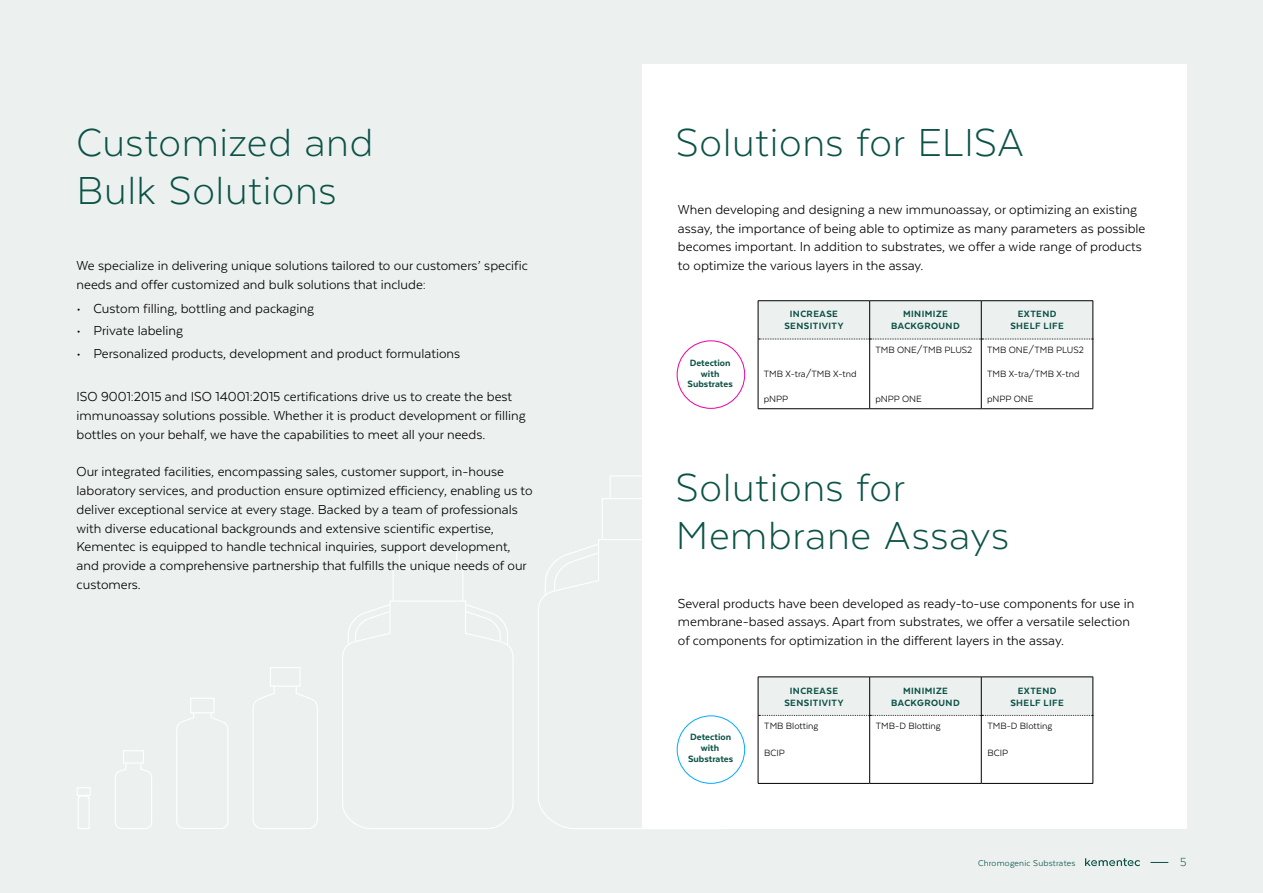
<style>
.page{position:relative;width:1263px;height:893px;background:#ecf1f0}
.page>*{position:absolute;margin:0;border:0;box-sizing:border-box;transform-origin:0 0}
.t1{font:300 45px/48px "Texta";letter-spacing:.015em;color:#0c5246}
.t2{font:15px/18.8px "Texta";color:#000}
.t3{font:300 13.5px "Texta";color:#0c5246}
.t4{font:10.5px "Texta";color:#000}
.t5{font:800 10.5px/12px "Texta";letter-spacing:.035em;color:#0c5246;text-align:center}
.t6{font:800 10.5px/10.9px "Texta";color:#0c5246;text-align:center}
.t7{font:9.75px "Texta";letter-spacing:.02em;color:#0c5246}
</style>
<div class="page">
<div style="left:642px;top:64px;width:544px;height:765px;background:#fff"></div>
<svg style="left:1085px;top:858px;width:55px;height:8px"></svg>
<svg style="left:1150px;top:862px;width:18px;height:1px"></svg>
<div style="left:123px;top:750px;width:21px;height:14px;border:1px solid #fff"></div>
<svg style="left:115px;top:762px;width:37px;height:67px"></svg>
<div style="left:190px;top:698px;width:25px;height:15px;border:1px solid #fff"></div>
<svg style="left:176px;top:711px;width:52px;height:118px"></svg>
<div style="left:270px;top:667px;width:31px;height:20px;border:1px solid #fff"></div>
<svg style="left:253px;top:684px;width:65px;height:145px"></svg>
<div style="left:77px;top:787px;width:14px;height:9px;border:1px solid #fff"></div>
<svg style="left:77px;top:795px;width:13px;height:34px"></svg>
<div style="left:392px;top:568px;width:71px;height:34px;border:1px solid #fff"></div>
<div style="left:399px;top:550px;width:58px;height:19px;border:1px solid #fff"></div>
<svg style="left:342px;top:600px;width:172px;height:229px"></svg>
<svg style="left:538px;top:539px;width:208px;height:290px"></svg>
<div style="left:602px;top:498px;width:90px;height:42px;border:1px solid #fff"></div>
<div style="left:610px;top:475px;width:74px;height:24px;border:1px solid #fff"></div>
<svg style="left:694px;top:543px;width:52px;height:53px"></svg>
<svg style="left:544px;top:543px;width:56px;height:53px"></svg>
<hr style="left:758px;top:783px;width:112px;height:1px;background:#000">
<hr style="left:870px;top:783px;width:111px;height:1px;background:#000">
<hr style="left:981px;top:783px;width:112px;height:1px;background:#000">
<div style="left:759px;top:678px;width:333px;height:38px;background:#ecf1f0"></div>
<hr style="left:869px;top:677px;width:1px;height:38px;background:#000">
<hr style="left:981px;top:677px;width:1px;height:38px;background:#000">
<hr style="left:1092px;top:677px;width:1px;height:38px;background:#000">
<hr style="left:869px;top:715px;width:1px;height:68px;background:#000">
<hr style="left:981px;top:715px;width:1px;height:68px;background:#000">
<hr style="left:1092px;top:715px;width:1px;height:68px;background:#000">
<hr style="left:758px;top:677px;width:112px;height:1px;background:#000">
<hr style="left:758px;top:677px;width:1px;height:38px;background:#000">
<hr style="left:870px;top:677px;width:111px;height:1px;background:#000">
<hr style="left:981px;top:677px;width:112px;height:1px;background:#000">
<hr style="left:758px;top:715px;width:1px;height:68px;background:#000">
<div style="left:677px;top:716px;width:68px;height:68px;border:1px solid #0af;border-radius:50%"></div>
<hr style="left:758px;top:408px;width:112px;height:1px;background:#000">
<hr style="left:870px;top:408px;width:111px;height:1px;background:#000">
<hr style="left:981px;top:408px;width:112px;height:1px;background:#000">
<svg style="left:759px;top:301px;width:333px;height:39px;background:#e8eceb"></svg>
<hr style="left:869px;top:301px;width:1px;height:38px;background:#000">
<hr style="left:981px;top:301px;width:1px;height:38px;background:#000">
<hr style="left:1092px;top:301px;width:1px;height:38px;background:#000">
<hr style="left:869px;top:339px;width:1px;height:69px;background:#000">
<hr style="left:981px;top:339px;width:1px;height:69px;background:#000">
<hr style="left:1092px;top:339px;width:1px;height:69px;background:#000">
<hr style="left:758px;top:300px;width:112px;height:1px;background:#000">
<hr style="left:758px;top:301px;width:1px;height:38px;background:#000">
<hr style="left:870px;top:300px;width:111px;height:1px;background:#000">
<hr style="left:981px;top:300px;width:112px;height:1px;background:#000">
<hr style="left:758px;top:339px;width:1px;height:69px;background:#000">
<div style="left:677px;top:341px;width:68px;height:68px;border:1px solid #f000a0;border-radius:50%"></div>
<h1 class="t1" style="left:77px;top:118px;width:298px">Customized and<br>Bulk Solutions</h1>
<p class="t2" style="left:77px;top:256px;width:453px">We specialize in delivering unique solutions tailored to our customers’ specific needs and offer customized and bulk solutions that include:</p>
<p class="t2" style="left:77px;top:299px;width:239px">• Custom filling, bottling and packaging</p>
<p class="t2" style="left:77px;top:321px;width:108px">• Private labeling</p>
<p class="t2" style="left:77px;top:344px;width:385px">• Personalized products, development and product formulations</p>
<p class="t2" style="left:77px;top:387px;width:451px">ISO 9001:2015 and ISO 14001:2015 certifications drive us to create the best immunoassay solutions possible. Whether it is product development or filling bottles on your behalf, we have the capabilities to meet all your needs.</p>
<p class="t2" style="left:77px;top:462px;width:458px">Our integrated facilities, encompassing sales, customer support, in-house laboratory services, and production ensure optimized efficiency, enabling us to deliver exceptional service at every stage. Backed by a team of professionals with diverse educational backgrounds and extensive scientific expertise, Kementec is equipped to handle technical inquiries, support development, and provide a comprehensive partnership that fulfills the unique needs of our customers.</p>
<h1 class="t1" style="left:676px;top:118px;width:349px">Solutions for ELISA</h1>
<p class="t2" style="left:678px;top:200px;width:469px">When developing and designing a new immunoassay, or optimizing an existing assay, the importance of being able to optimize as many parameters as possible becomes important. In addition to substrates, we offer a wide range of products to optimize the various layers in the assay.</p>
<p class="t6" style="left:687px;top:358px;width:47px;line-height:10.2px">Detection with<br>Substrates</p>
<p class="t5" style="left:784px;top:308px;width:61px;line-height:11.2px">INCREASE<br>SENSITIVITY</p>
<p class="t5" style="left:891px;top:308px;width:70px;line-height:11.2px">MINIMIZE<br>BACKGROUND</p>
<p class="t5" style="left:1010px;top:308px;width:55px;line-height:11.2px">EXTEND<br>SHELF LIFE</p>
<p class="t4" style="left:764px;top:369px;width:94px">TMB X-tra/TMB X-tnd</p>
<p class="t4" style="left:764px;top:393px;width:26px">pNPP</p>
<p class="t4" style="left:875px;top:344px;width:98px">TMB ONE/TMB PLUS2</p>
<p class="t4" style="left:875px;top:393px;width:48px">pNPP ONE</p>
<p class="t4" style="left:987px;top:344px;width:98px">TMB ONE/TMB PLUS2</p>
<p class="t4" style="left:987px;top:369px;width:94px">TMB X-tra/TMB X-tnd</p>
<p class="t4" style="left:987px;top:393px;width:48px">pNPP ONE</p>
<h1 class="t1" style="left:676px;top:463px;width:335px">Solutions for<br>Membrane Assays</h1>
<p class="t2" style="left:678px;top:593px;width:458px">Several products have been developed as ready-to-use components for use in membrane-based assays. Apart from substrates, we offer a versatile selection of components for optimization in the different layers in the assay.</p>
<p class="t6" style="left:688px;top:732px;width:47px">Detection with<br>Substrates</p>
<p class="t5" style="left:784px;top:685px;width:61px">INCREASE<br>SENSITIVITY</p>
<p class="t5" style="left:891px;top:685px;width:70px">MINIMIZE<br>BACKGROUND</p>
<p class="t5" style="left:1010px;top:685px;width:55px">EXTEND<br>SHELF LIFE</p>
<p class="t4" style="left:764px;top:721px;width:56px">TMB Blotting</p>
<p class="t4" style="left:764px;top:747px;width:22px">BCIP</p>
<p class="t4" style="left:876px;top:721px;width:66px">TMB-D Blotting</p>
<p class="t4" style="left:987px;top:721px;width:66px">TMB-D Blotting</p>
<p class="t4" style="left:987px;top:747px;width:22px">BCIP</p>
<p class="t7" style="left:978px;top:858px;width:99px">Chromogenic Substrates</p>
<p class="t3" style="left:1180px;top:855px;width:8px">5</p>
</div>
